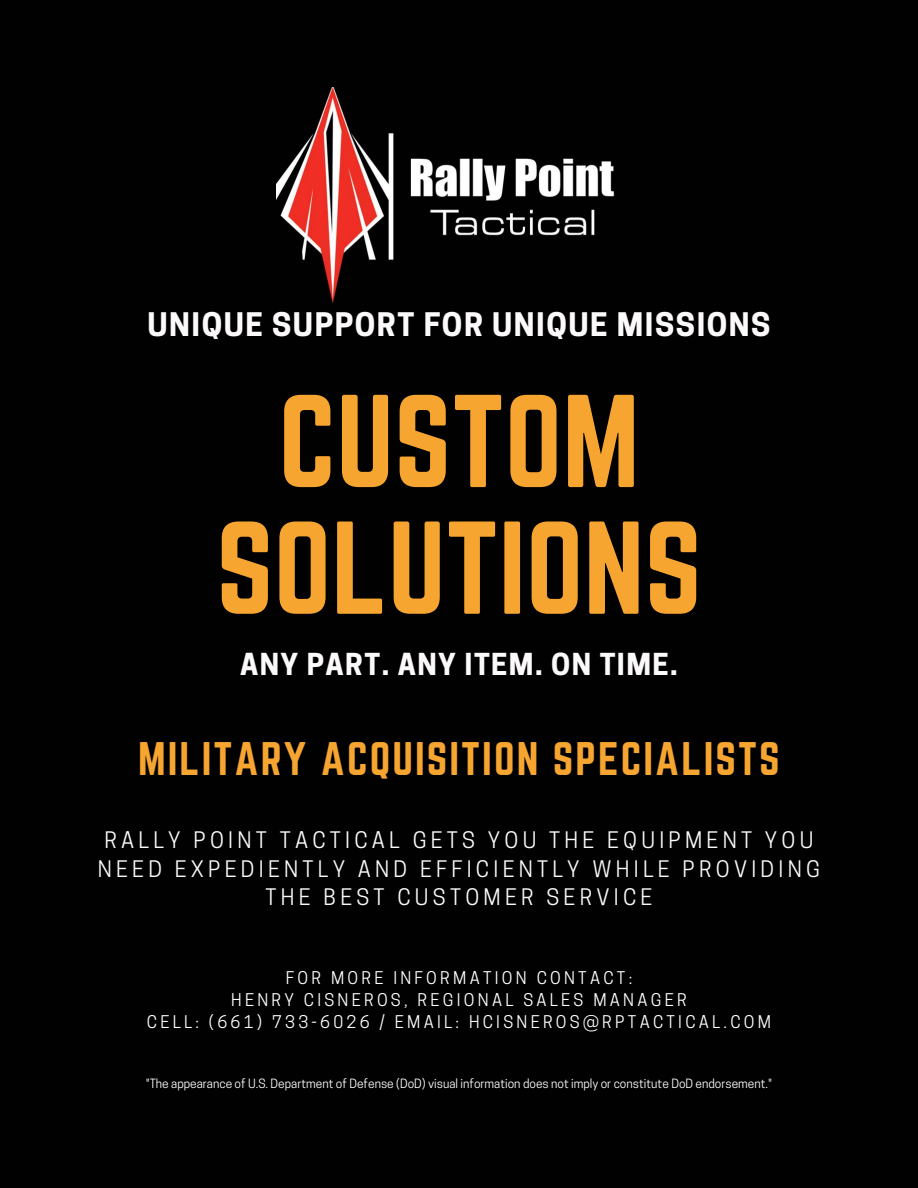
<style>
.page{position:relative;width:918px;height:1188px;background:#010101}
.page>*{position:absolute;margin:0;border:0;box-sizing:border-box;transform-origin:0 0}
.t1{font:115.35px/126.8px "Norwester";color:#f6a530;text-align:center}
.t2{font:41.25px "Norwester";letter-spacing:.05em;color:#f6a530}
.t3{font:700 30.45px "Cooper Hewitt";letter-spacing:.05em;color:#fbf9f9}
.t4{font:700 28.5px "Cooper Hewitt";letter-spacing:.05em;color:#fbf9f9}
.t5{font:21.45px/28.5px "Cooper Hewitt";letter-spacing:.2em;color:#fbf9f9;text-align:center}
.t6{font:16.5px/21.6px "Cooper Hewitt";letter-spacing:.2em;color:#fff;text-align:center}
.t7{font:12px "Cooper Hewitt";color:#fff}
</style>
<div class="page">
<img style="left:277px;top:88px;width:338px;height:215px">
<h3 class="t3" style="left:147px;top:313px;width:625px">UNIQUE SUPPORT FOR UNIQUE MISSIONS</h3>
<h1 class="t1" style="left:216px;top:378px;width:487px">CUSTOM<br>SOLUTIONS</h1>
<h3 class="t4" style="left:240px;top:654px;width:439px">ANY PART. ANY ITEM. ON TIME.</h3>
<h2 class="t2" style="left:138px;top:733px;width:643px">MILITARY ACQUISITION SPECIALISTS</h2>
<h3 class="t5" style="left:98px;top:829px;width:724px">RALLY POINT TACTICAL GETS YOU THE EQUIPMENT YOU<br>NEED EXPEDIENTLY AND EFFICIENTLY WHILE PROVIDING<br>THE BEST CUSTOMER SERVICE</h3>
<p class="t6" style="left:147px;top:969px;width:626px">FOR MORE INFORMATION CONTACT:<br>HENRY CISNEROS, REGIONAL SALES MANAGER<br>CELL: (661) 733-6026 / EMAIL: HCISNEROS@RPTACTICAL.COM</p>
<p class="t7" style="left:146px;top:1079px;width:628px">"The appearance of U.S. Department of Defense (DoD) visual information does not imply or constitute DoD endorsement."</p>
</div>
